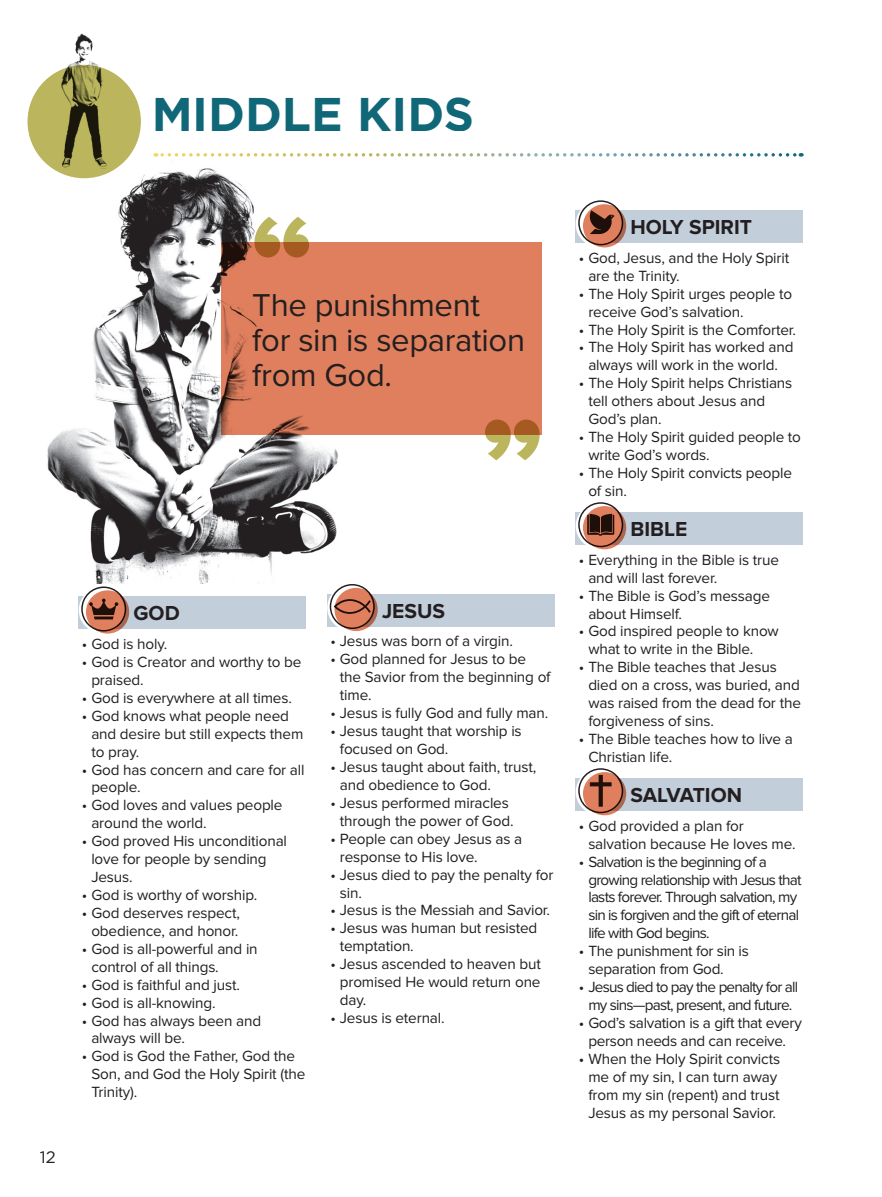
<style>
.page{position:relative;width:882px;height:1197px;background:#fff}
.page>*{position:absolute;margin:0;border:0;box-sizing:border-box;transform-origin:0 0}
.t1{font:700 47.25px "Gotham";color:#106778}
.t2{font:32.9px/35px "Proxima Nova";letter-spacing:-.01em;color:#231f20}
.t3{font:700 21px "Proxima Nova";color:#231f20}
.t4{font:16.62px "Gotham";color:#231f20}
.t5{font:15.4px/17.8px "Proxima Nova";letter-spacing:-.01em;color:#231f20}
.t6{font:15.4px/17.8px "Proxima Nova";letter-spacing:-.05em;color:#231f20}
</style>
<div class="page">
<img style="left:47px;top:138px;width:291px;height:446px">
<div style="left:222px;top:242px;width:320px;height:193px;background:#e07f5d"></div>
<svg style="left:255px;top:217px;width:54px;height:40px"></svg>
<div style="left:79px;top:597px;width:227px;height:32px;background:#c3cedb"></div>
<svg style="left:79px;top:587px;width:46px;height:46px"></svg>
<svg style="left:86px;top:590px;width:43px;height:44px"></svg>
<svg style="left:81px;top:587px;width:45px;height:45px"></svg>
<svg style="left:83px;top:588px;width:42px;height:42px"></svg>
<svg style="left:89px;top:599px;width:29px;height:20px"></svg>
<div style="left:327px;top:594px;width:228px;height:33px;background:#c3cedb"></div>
<svg style="left:327px;top:585px;width:46px;height:46px"></svg>
<svg style="left:334px;top:588px;width:44px;height:43px"></svg>
<svg style="left:330px;top:584px;width:45px;height:45px"></svg>
<svg style="left:331px;top:586px;width:42px;height:42px"></svg>
<svg style="left:334px;top:599px;width:37px;height:15px"></svg>
<div style="left:576px;top:211px;width:227px;height:32px;background:#c3cedb"></div>
<div style="left:576px;top:512px;width:227px;height:33px;background:#c3cedb"></div>
<div style="left:576px;top:778px;width:227px;height:33px;background:#c3cedb"></div>
<svg style="left:576px;top:201px;width:46px;height:46px"></svg>
<svg style="left:583px;top:204px;width:43px;height:43px"></svg>
<svg style="left:578px;top:200px;width:45px;height:45px"></svg>
<svg style="left:580px;top:202px;width:42px;height:42px"></svg>
<svg style="left:590px;top:210px;width:25px;height:24px"></svg>
<svg style="left:576px;top:503px;width:46px;height:46px"></svg>
<svg style="left:583px;top:506px;width:43px;height:43px"></svg>
<svg style="left:578px;top:502px;width:45px;height:45px"></svg>
<svg style="left:580px;top:504px;width:42px;height:42px"></svg>
<svg style="left:587px;top:514px;width:27px;height:22px"></svg>
<svg style="left:576px;top:769px;width:46px;height:46px"></svg>
<svg style="left:583px;top:772px;width:43px;height:43px"></svg>
<svg style="left:578px;top:768px;width:45px;height:45px"></svg>
<svg style="left:580px;top:770px;width:42px;height:42px"></svg>
<svg style="left:590px;top:775px;width:22px;height:32px"></svg>
<img style="left:27px;top:33px;width:110px;height:146px">
<svg style="left:485px;top:420px;width:55px;height:40px"></svg>
<svg style="left:162px;top:153px;width:639px;height:4px"></svg>
<h1 class="t1" style="left:151px;top:82px;width:324px">MIDDLE KIDS</h1>
<p class="t4" style="left:40px;top:1147px;width:17px">12</p>
<h2 class="t2" style="left:252px;top:288px;width:274px">The punishment for sin is separation from God.</h2>
<h3 class="t3" style="left:134px;top:601px;width:48px">GOD</h3>
<p class="t5" style="left:82px;top:635px;width:87px">• God is holy.</p>
<p class="t5" style="left:91px;top:653px;width:212px;text-indent:-9px">• God is Creator and worthy to be praised.</p>
<p class="t5" style="left:82px;top:689px;width:212px">• God is everywhere at all times.</p>
<p class="t5" style="left:91px;top:707px;width:214px;text-indent:-9px">• God knows what people need and desire but still expects them to pray.</p>
<p class="t5" style="left:91px;top:761px;width:215px;text-indent:-9px">• God has concern and care for all people.</p>
<p class="t5" style="left:91px;top:797px;width:193px;text-indent:-9px">• God loves and values people around the world.</p>
<p class="t5" style="left:91px;top:832px;width:197px;text-indent:-9px">• God proved His unconditional love for people by sending<br>Jesus.</p>
<p class="t5" style="left:82px;top:886px;width:177px">• God is worthy of worship.</p>
<p class="t5" style="left:82px;top:904px;width:160px;text-align:center">• God deserves respect, obedience, and honor.</p>
<p class="t5" style="left:91px;top:940px;width:168px;text-indent:-9px">• God is all-powerful and in control of all things.</p>
<p class="t5" style="left:82px;top:976px;width:159px">• God is faithful and just.</p>
<p class="t5" style="left:82px;top:994px;width:135px">• God is all-knowing.</p>
<p class="t5" style="left:91px;top:1012px;width:171px;text-indent:-9px">• God has always been and always will be.</p>
<p class="t5" style="left:91px;top:1048px;width:216px;text-indent:-9px">• God is God the Father, God the<br>Son, and God the Holy Spirit (the<br>Trinity).</p>
<h3 class="t3" style="left:382px;top:599px;width:65px">JESUS</h3>
<p class="t5" style="left:330px;top:633px;width:184px">• Jesus was born of a virgin.</p>
<p class="t5" style="left:340px;top:651px;width:212px;text-indent:-9px">• God planned for Jesus to be the Savior from the beginning of time.</p>
<p class="t5" style="left:330px;top:704px;width:219px">• Jesus is fully God and fully man.</p>
<p class="t5" style="left:340px;top:722px;width:183px;text-indent:-9px">• Jesus taught that worship is focused on God.</p>
<p class="t5" style="left:340px;top:758px;width:198px;text-indent:-9px">• Jesus taught about faith, trust, and obedience to God.</p>
<p class="t5" style="left:340px;top:794px;width:175px;text-indent:-9px">• Jesus performed miracles through the power of God.</p>
<p class="t5" style="left:340px;top:830px;width:184px;text-indent:-9px">• People can obey Jesus as a response to His love.</p>
<p class="t5" style="left:340px;top:866px;width:215px;text-indent:-9px">• Jesus died to pay the penalty for sin.</p>
<p class="t5" style="left:330px;top:902px;width:221px">• Jesus is the Messiah and Savior.</p>
<p class="t5" style="left:340px;top:920px;width:199px;text-indent:-9px">• Jesus was human but resisted temptation.</p>
<p class="t5" style="left:340px;top:955px;width:203px;text-align:justify;text-indent:-9px">• Jesus ascended to heaven but promised He would return one day.</p>
<p class="t5" style="left:330px;top:1009px;width:116px">• Jesus is eternal.</p>
<h3 class="t3" style="left:631px;top:215px;width:123px">HOLY SPIRIT</h3>
<p class="t5" style="left:588px;top:249px;width:202px;text-indent:-9px">• God, Jesus, and the Holy Spirit are the Trinity.</p>
<p class="t5" style="left:588px;top:285px;width:205px;text-indent:-9px">• The Holy Spirit urges people to receive God’s salvation.</p>
<p class="t5" style="left:579px;top:321px;width:219px">• The Holy Spirit is the Comforter.</p>
<p class="t5" style="left:579px;top:339px;width:216px;text-align:center">• The Holy Spirit has worked and always will work in the world.</p>
<p class="t5" style="left:588px;top:375px;width:206px;text-indent:-9px">• The Holy Spirit helps Christians tell others about Jesus and<br>God’s plan.</p>
<p class="t5" style="left:588px;top:428px;width:214px;text-indent:-9px">• The Holy Spirit guided people to write God’s words.</p>
<p class="t5" style="left:588px;top:464px;width:205px;text-indent:-9px">• The Holy Spirit convicts people of sin.</p>
<h3 class="t3" style="left:631px;top:517px;width:58px">BIBLE</h3>
<p class="t5" style="left:588px;top:551px;width:192px;text-indent:-9px">• Everything in the Bible is true and will last forever.</p>
<p class="t5" style="left:588px;top:587px;width:183px;text-indent:-9px">• The Bible is God’s message about Himself.</p>
<p class="t5" style="left:588px;top:623px;width:192px;text-indent:-9px">• God inspired people to know what to write in the Bible.</p>
<p class="t5" style="left:588px;top:658px;width:214px;text-indent:-9px">• The Bible teaches that Jesus died on a cross, was buried, and was raised from the dead for the forgiveness of sins.</p>
<p class="t5" style="left:588px;top:730px;width:206px;text-indent:-9px">• The Bible teaches how to live a<br>Christian life.</p>
<h3 class="t3" style="left:631px;top:783px;width:113px">SALVATION</h3>
<p class="t5" style="left:588px;top:817px;width:209px;text-indent:-9px">• God provided a plan for salvation because He loves me.</p>
<p class="t6" style="left:588px;top:853px;width:215px;text-indent:-9px">• Salvation is the beginning of a growing relationship with Jesus that lasts forever. Through salvation, my sin is forgiven and the gift of eternal life with God begins.</p>
<p class="t5" style="left:588px;top:942px;width:162px;text-indent:-9px">• The punishment for sin is separation from God.</p>
<p class="t6" style="left:579px;top:978px;width:221px;text-align:center">• Jesus died to pay the penalty for all my sins—past, present, and future.</p>
<p class="t5" style="left:579px;top:1014px;width:224px;text-align:center">• God’s salvation is a gift that every person needs and can receive.</p>
<p class="t5" style="left:579px;top:1050px;width:203px;text-align:center">• When the Holy Spirit convicts me of my sin, I can turn away from my sin (repent) and trust<br>Jesus as my personal Savior.</p>
</div>
